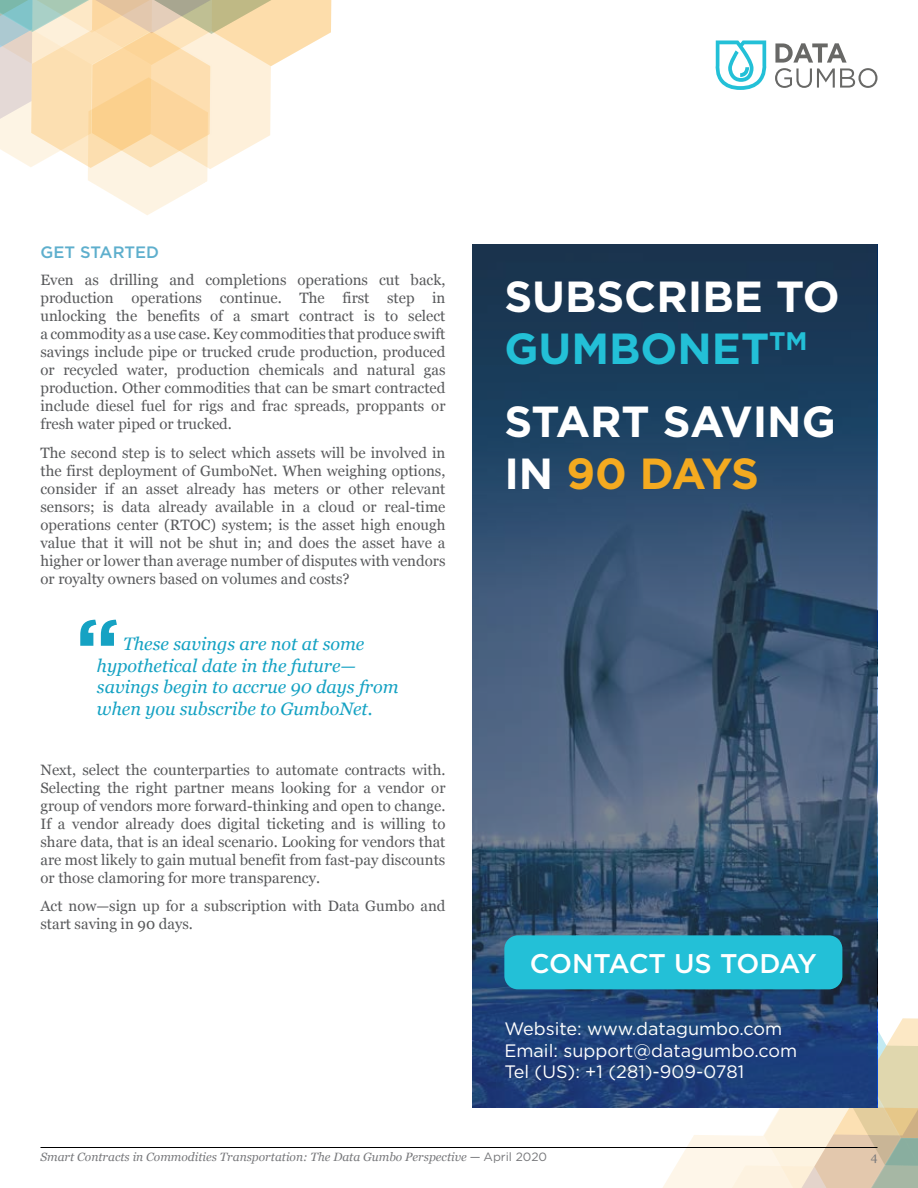
<style>
.page{position:relative;width:918px;height:1188px;background:#fff}
.page>*{position:absolute;margin:0;border:0;box-sizing:border-box;transform-origin:0 0}
.t1{font:700 81px "Gotham";color:#15a2c3}
.t2{font:700 43.5px/52.2px "Gotham";color:#fff}
.t3{font:500 27px "Gotham";letter-spacing:-.02em;color:#fff}
.t4{font:italic 18px/21.6px "Georgia";color:#15a2c3}
.t5{font:18px/21.6px "Gotham";color:#fff}
.t6{font:500 16.5px "Gotham";color:#5eafcd}
.t7{font:15px/18px "Georgia";color:#58595b;text-align:justify}
.t8{font:italic 12px "Georgia";color:#77787b}
.t9{font:12px "Georgia";color:#77787b}
.s1{color:#23c0d7}
.s2{color:#f4aa20}
.s3{font-family:"Gotham";font-style:normal}
</style>
<div class="page">
<svg style="left:775px;top:43px;width:103px;height:45px"></svg>
<svg style="left:715px;top:40px;width:52px;height:50px"></svg>
<svg style="left:663px;top:1018px;width:255px;height:170px"></svg>
<svg style="left:0;top:0;width:332px;height:215px"></svg>
<hr style="left:40px;top:1147px;width:838px;height:1px;background:#000">
<svg style="left:472px;top:244px;width:406px;height:864px;background:#2f4c6d"></svg>
<div style="left:504px;top:935px;width:338px;height:54px;background:#23c0d7;border-radius:14px"></div>
<p class="t6" style="left:40px;top:241px;width:120px">GET STARTED</p>
<p class="t7" style="left:40px;top:270px;width:407px">Even as drilling and completions operations cut back, production operations continue. The first step in unlocking the benefits of a smart contract is to select a commodity as a use case. Key commodities that produce swift savings include pipe or trucked crude production, produced or recycled water, production chemicals and natural gas production. Other commodities that can be smart contracted include diesel fuel for rigs and frac spreads, proppants or fresh water piped or trucked.</p>
<p class="t7" style="left:40px;top:443px;width:407px">The second step is to select which assets will be involved in the first deployment of GumboNet. When weighing options, consider if an asset already has meters or other relevant sensors; is data already available in a cloud or real-time operations center (RTOC) system; is the asset high enough value that it will not be shut in; and does the asset have a higher or lower than average number of disputes with vendors or royalty owners based on volumes and costs?</p>
<h1 class="t1" style="left:76px;top:594px;width:45px">“</h1>
<p class="t4" style="left:97px;top:632px;width:303px;text-indent:26px">These savings are not at some hypothetical date in the future— savings begin to accrue 90 days from when you subscribe to GumboNet.</p>
<p class="t7" style="left:40px;top:760px;width:406px">Next, select the counterparties to automate contracts with.<br>Selecting the right partner means looking for a vendor or group of vendors more forward-thinking and open to change.<br>If a vendor already does digital ticketing and is willing to share data, that is an ideal scenario. Looking for vendors that are most likely to gain mutual benefit from fast-pay discounts or those clamoring for more transparency.</p>
<p class="t7" style="left:40px;top:897px;width:406px">Act now—sign up for a subscription with Data Gumbo and start saving in 90 days.</p>
<h2 class="t2" style="left:504px;top:270px;width:337px">SUBSCRIBE TO<br><span class="s1">GUMBONET</span><sup>TM</sup></h2>
<h2 class="t2" style="left:504px;top:395px;width:333px">START SAVING<br>IN <span class="s2">90 DAYS</span></h2>
<h3 class="t3" style="left:530px;top:946px;width:289px">CONTACT US TODAY</h3>
<p class="t5" style="left:504px;top:1018px;width:295px">Website: www.datagumbo.com<br>Email: support@datagumbo.com<br>Tel (US): +1 (281)-909-0781</p>
<p class="t8" style="left:40px;top:1148px;width:508px">Smart Contracts in Commodities Transportation: The Data Gumbo Perspective <span class="s3">— April 2020</span></p>
<p class="t9" style="left:871px;top:1148px;width:8px">4</p>
</div>
